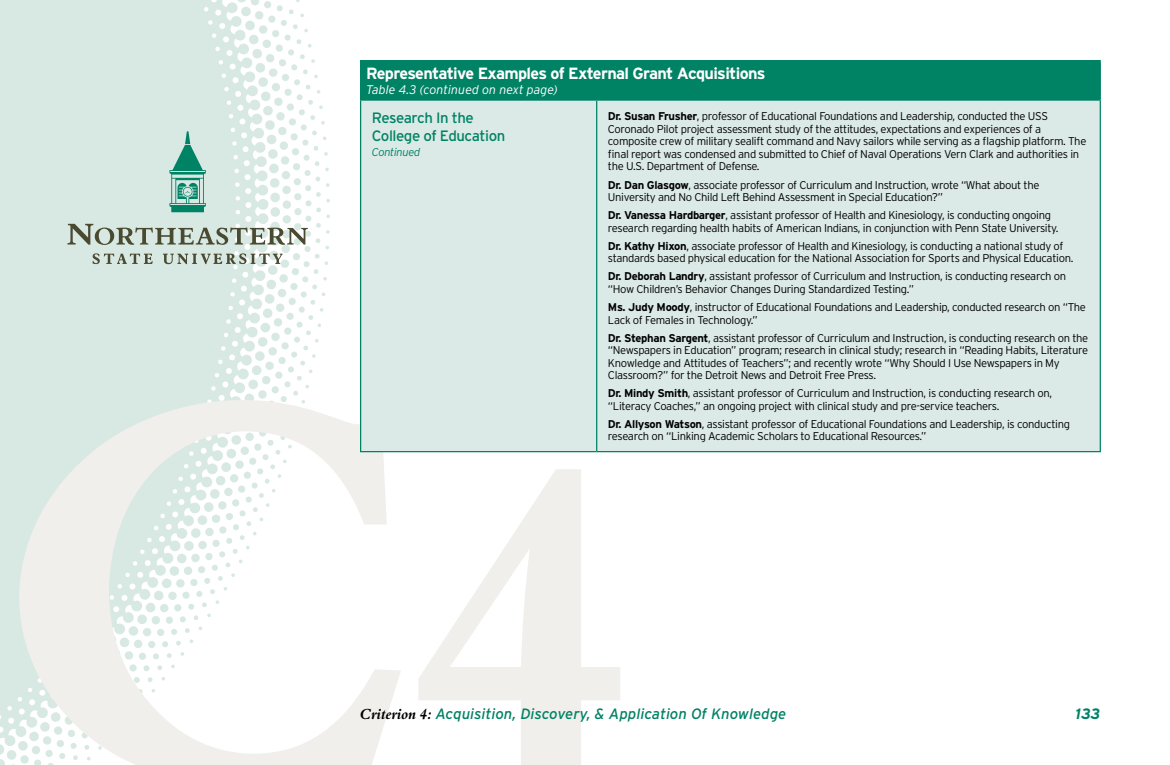
<style>
.page{position:relative;width:1170px;height:765px;background:#fff}
.page>*{position:absolute;margin:0;border:0;box-sizing:border-box;transform-origin:0 0}
.Table{font:700 16.25px "Interstate";letter-spacing:-.04em;color:#fff}
.t1{font:italic 15px "Interstate";color:#008265}
.Table-2{font:15px/18px "Interstate";letter-spacing:-.03em;color:#008265}
.t2{font:italic 700 15px "Interstate";color:#008265}
.Table-3{font:italic 300 12.5px "Interstate";color:#fff}
.Table-4{font:300 11.25px/12.5px "Interstate";letter-spacing:-.03em;color:#000}
.Table-5{font:italic 300 11.25px "Interstate";letter-spacing:-.03em;color:#008265}
.s1{font-weight:700}
.s2{font-family:"Aldine 401 BT Bold Italic A";font-style:normal;color:#000}
</style>
<div class="page">
<svg style="left:0;top:0;width:330px;height:765px;fill:#d8e9e4"></svg>
<svg style="left:19px;top:400px;width:601px;height:365px"></svg>
<svg style="left:169px;top:131px;width:37px;height:81px;background:#7ebeaf"></svg>
<svg style="left:68px;top:224px;width:240px;height:21px;background:#aeb8ad"></svg>
<svg style="left:93px;top:253px;width:60px;height:11px"></svg>
<svg style="left:163px;top:253px;width:120px;height:11px"></svg>
<div style="left:361px;top:61px;width:739px;height:39px;background:#008265"></div>
<div style="left:361px;top:101px;width:739px;height:350px;background:#dbeae6"></div>
<hr style="left:360px;top:99px;width:237px;height:2px;background:#008265">
<hr style="left:597px;top:99px;width:504px;height:2px;background:#008265">
<hr style="left:1100px;top:101px;width:1px;height:350px;background:#008265">
<hr style="left:360px;top:451px;width:237px;height:1px;background:#008265">
<hr style="left:597px;top:451px;width:504px;height:1px;background:#008265">
<hr style="left:360px;top:101px;width:1px;height:350px;background:#008265">
<hr style="left:1100px;top:61px;width:1px;height:38px;background:#008265">
<hr style="left:360px;top:60px;width:237px;height:1px;background:#008265">
<hr style="left:360px;top:61px;width:1px;height:38px;background:#008265">
<hr style="left:597px;top:60px;width:504px;height:1px;background:#008265">
<hr style="left:596px;top:101px;width:1px;height:350px;background:#008265">
<p class="Table" style="left:366px;top:65px;width:401px">Representative Examples of External Grant Acquisitions</p>
<p class="Table-3" style="left:366px;top:82px;width:193px">Table 4.3 (continued on next page)</p>
<p class="Table-2" style="left:372px;top:109px;width:135px">Research In the<br>College of Education</p>
<p class="Table-5" style="left:372px;top:146px;width:50px">Continued</p>
<p class="Table-4" style="left:608px;top:110px;width:480px"><span class="s1">Dr. Susan Frusher</span>, professor of Educational Foundations and Leadership, conducted the USS Coronado Pilot project assessment study of the attitudes, expectations and experiences of a composite crew of military sealift command and Navy sailors while serving as a flagship platform. The final report was condensed and submitted to Chief of Naval Operations Vern Clark and authorities in the U.S. Department of Defense.</p>
<p class="Table-4" style="left:608px;top:178px;width:433px"><span class="s1">Dr. Dan Glasgow</span>, associate professor of Curriculum and Instruction, wrote “What about the<br>University and No Child Left Behind Assessment in Special Education?”</p>
<p class="Table-4" style="left:608px;top:209px;width:452px"><span class="s1">Dr. Vanessa Hardbarger</span>, assistant professor of Health and Kinesiology, is conducting ongoing research regarding health habits of American Indians, in conjunction with Penn State University.</p>
<p class="Table-4" style="left:608px;top:239px;width:467px"><span class="s1">Dr. Kathy Hixon</span>, associate professor of Health and Kinesiology, is conducting a national study of standards based physical education for the National Association for Sports and Physical Education.</p>
<p class="Table-4" style="left:608px;top:270px;width:460px"><span class="s1">Dr. Deborah Landry</span>, assistant professor of Curriculum and Instruction, is conducting research on “How Children’s Behavior Changes During Standardized Testing.”</p>
<p class="Table-4" style="left:608px;top:301px;width:479px"><span class="s1">Ms. Judy Moody</span>, instructor of Educational Foundations and Leadership, conducted research on “The<br>Lack of Females in Technology.”</p>
<p class="Table-4" style="left:608px;top:331px;width:482px"><span class="s1">Dr. Stephan Sargent</span>, assistant professor of Curriculum and Instruction, is conducting research on the “Newspapers in Education” program; research in clinical study; research in “Reading Habits, Literature Knowledge and Attitudes of Teachers”; and recently wrote “Why Should I Use Newspapers in My Classroom?” for the Detroit News and Detroit Free Press.</p>
<p class="Table-4" style="left:608px;top:387px;width:446px"><span class="s1">Dr. Mindy Smith</span>, assistant professor of Curriculum and Instruction, is conducting research on, “Literacy Coaches,” an ongoing project with clinical study and pre-service teachers.</p>
<p class="Table-4" style="left:608px;top:418px;width:464px"><span class="s1">Dr. Allyson Watson</span>, assistant professor of Educational Foundations and Leadership, is conducting research on “Linking Academic Scholars to Educational Resources.”</p>
<h2 class="t1" style="left:360px;top:704px;width:428px"><span class="s2">Criterion 4:</span> Acquisition, Discovery, &amp; Application Of Knowledge</h2>
<h2 class="t2" style="left:1075px;top:704px;width:26px">133</h2>
</div>
